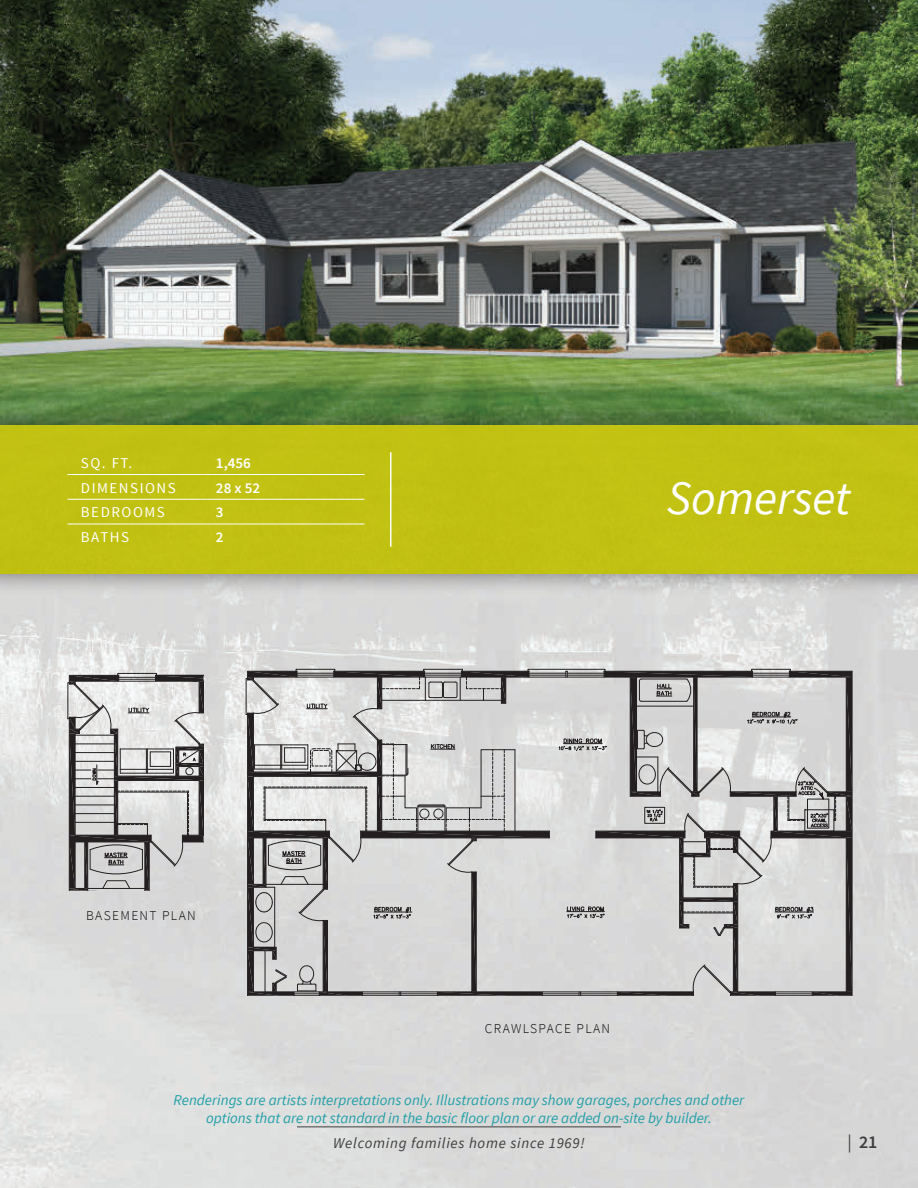
<style>
.page{position:relative;width:918px;height:1188px;background:#fff}
.page>*{position:absolute;margin:0;border:0;box-sizing:border-box;transform-origin:0 0}
.t1{font:italic 48px "Source Sans Pro";color:#fff}
.t2{font:600 18px "Source Sans Pro";color:#3e3e3f}
.t3{font:italic 15px/18px "Source Sans Pro";color:#21a0a8;text-align:center}
.t4{font:italic 15px "Source Sans Pro";letter-spacing:.05em;color:#3e3e3f}
.t5{font:15px "Source Sans Pro";letter-spacing:.1em;color:#fff}
.t6{font:600 15px "Source Sans Pro";color:#fff}
.t7{font:300 13.5px "Source Sans Pro";letter-spacing:.105em;color:#040503}
.s1{font-weight:400}
</style>
<div class="page">
<img style="left:0;top:599px;width:918px;height:589px">
<img style="left:0;top:0;width:918px;height:400px">
<svg style="left:240px;top:663px;width:621px;height:333px;background:#d6d6d6"></svg>
<svg style="left:246px;top:669px;width:606px;height:327px;background:#c2c2c1"></svg>
<svg style="left:63px;top:655px;width:141px;height:236px;background:#bbbaba"></svg>
<div style="left:0;top:400px;width:918px;height:199px;background:#231f20;opacity:.4"></div>
<div style="left:0;top:425px;width:918px;height:149px;background:#c1c112"></div>
<hr style="left:390px;top:452px;width:1px;height:95px;background:#fff">
<hr style="left:67px;top:474px;width:135px;height:1px;background:#fff">
<hr style="left:202px;top:474px;width:162px;height:1px;background:#fff">
<hr style="left:67px;top:499px;width:135px;height:1px;background:#fff">
<hr style="left:202px;top:499px;width:162px;height:1px;background:#fff">
<hr style="left:67px;top:524px;width:135px;height:1px;background:#fff">
<hr style="left:202px;top:524px;width:162px;height:1px;background:#fff">
<hr style="left:297px;top:1126px;width:324px;height:1px;background:#3e3e3f">
<p class="t5" style="left:81px;top:453px;width:53px">SQ. FT.</p>
<p class="t6" style="left:216px;top:453px;width:36px">1,456</p>
<p class="t5" style="left:81px;top:478px;width:95px">DI MENSIONS</p>
<p class="t6" style="left:216px;top:478px;width:46px">28 x 52</p>
<p class="t5" style="left:81px;top:503px;width:84px">BEDROOMS</p>
<p class="t6" style="left:216px;top:503px;width:9px">3</p>
<p class="t5" style="left:81px;top:528px;width:39px">BATHS</p>
<p class="t6" style="left:216px;top:528px;width:9px">2</p>
<p class="t7" style="left:86px;top:908px;width:10px">BASEMENT</p>
<p class="t7" style="left:162px;top:908px;width:26px">PLAN</p>
<h1 class="t1" style="left:667px;top:469px;width:185px">Somerset</h1>
<p class="t7" style="left:485px;top:1021px;width:9px">CRA</p>
<p class="t7" style="left:511px;top:1021px;width:29px">WLSPACE</p>
<p class="t7" style="left:576px;top:1021px;width:26px">PLAN</p>
<p class="t3" style="left:174px;top:1091px;width:572px">Renderings are artists interpretations only. Illustrations may show garages, porches and other options that are not standard in the basic floor plan or are added on-site by builder.</p>
<p class="t4" style="left:333px;top:1133px;width:253px">Welcoming families home since 1969!</p>
<p class="t2" style="left:847px;top:1130px;width:32px"><span class="s1">|</span> 21</p>
</div>
